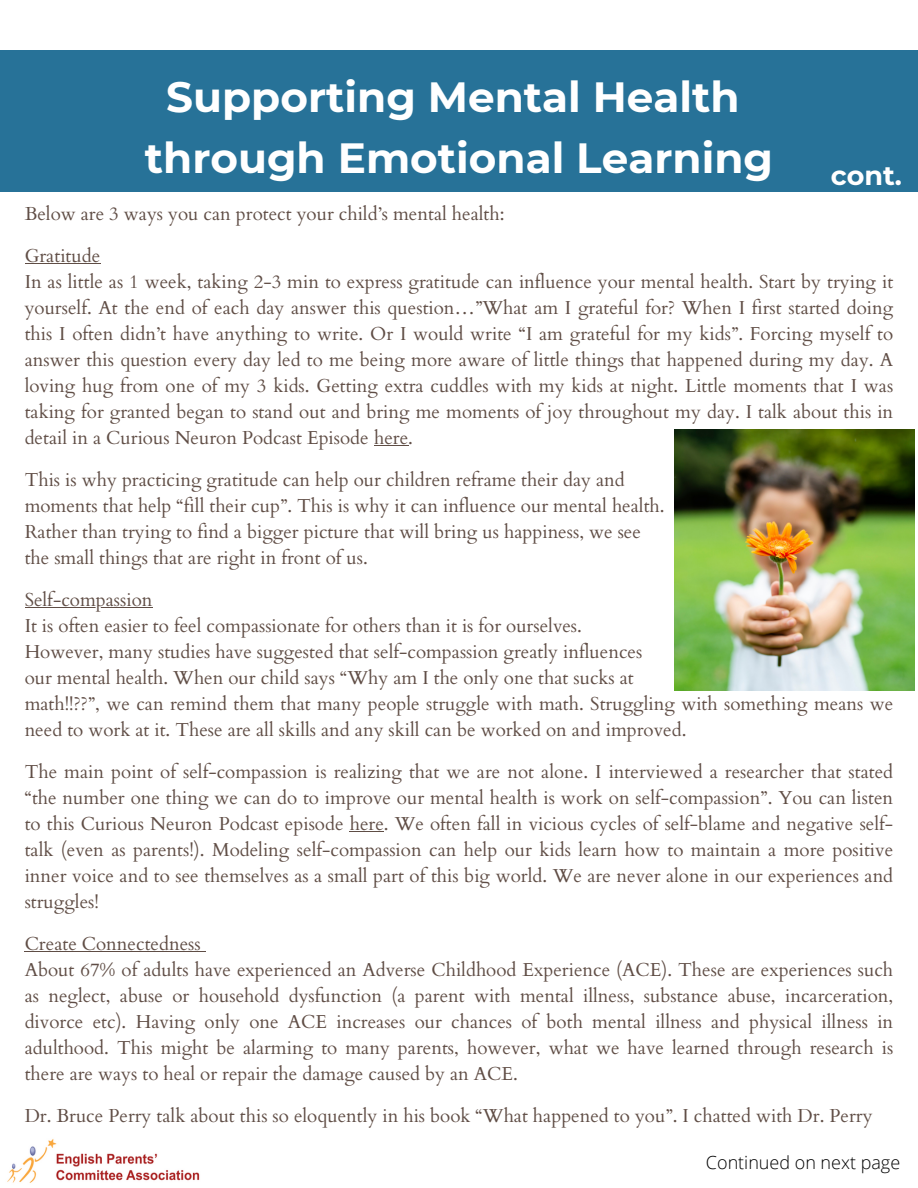
<style>
.page{position:relative;width:918px;height:1188px;background:#fff}
.page>*{position:absolute;margin:0;border:0;box-sizing:border-box;transform-origin:0 0}
.t1{font:700 42.15px "Montserrat";color:#fff}
.t2{font:700 27px "Montserrat";color:#fff}
.t3{font:18.75px/26px "Cardo";color:#382117}
.t4{font:300 18px "Open Sans";color:#000}
</style>
<div class="page">
<img style="left:7px;top:1139px;width:193px;height:44px">
<div style="left:0;top:51px;width:918px;height:141px;background:#277298"></div>
<hr style="left:25px;top:263px;width:75px;height:1px;background:#382117">
<hr style="left:374px;top:445px;width:34px;height:1px;background:#382117">
<hr style="left:25px;top:607px;width:128px;height:1px;background:#382117">
<hr style="left:350px;top:831px;width:34px;height:1px;background:#382117">
<hr style="left:25px;top:951px;width:176px;height:1px;background:#382117">
<img style="left:675px;top:430px;width:239px;height:261px">
<p class="t1" style="left:166px;top:71px;width:575px">Supporting Mental Health</p>
<p class="t1" style="left:145px;top:132px;width:630px">through Emotional Learning</p>
<p class="t2" style="left:831px;top:159px;width:73px">cont.</p>
<p class="t3" style="left:25px;top:202px;width:481px">Below are 3 ways you can protect your child’s mental health:</p>
<p class="t3" style="left:25px;top:244px;width:870px">Gratitude<br>In as little as 1 week, taking 2-3 min to express gratitude can influence your mental health. Start by trying it yourself. At the end of each day answer this question…”What am I grateful for? When I first started doing this I often didn’t have anything to write. Or I would write “I am grateful for my kids”. Forcing myself to answer this question every day led to me being more aware of little things that happened during my day. A loving hug from one of my 3 kids. Getting extra cuddles with my kids at night. Little moments that I was taking for granted began to stand out and bring me moments of joy throughout my day. I talk about this in detail in a Curious Neuron Podcast Episode here.</p>
<p class="t3" style="left:25px;top:468px;width:641px">This is why practicing gratitude can help our children reframe their day and moments that help “fill their cup”. This is why it can influence our mental health.<br>Rather than trying to find a bigger picture that will bring us happiness, we see the small things that are right in front of us.</p>
<p class="t3" style="left:25px;top:588px;width:870px">Self-compassion<br>It is often easier to feel compassionate for others than it is for ourselves.<br>However, many studies have suggested that self-compassion greatly influences<br>our mental health. When our child says “Why am I the only one that sucks at<br>math!!??”, we can remind them that many people struggle with math. Struggling with something means we need to work at it. These are all skills and any skill can be worked on and improved.</p>
<p class="t3" style="left:25px;top:760px;width:870px;text-align:justify">The main point of self-compassion is realizing that we are not alone. I interviewed a researcher that stated “the number one thing we can do to improve our mental health is work on self-compassion”. You can listen to this Curious Neuron Podcast episode here. We often fall in vicious cycles of self-blame and negative self&shy;talk (even as parents!). Modeling self-compassion can help our kids learn how to maintain a more positive inner voice and to see themselves as a small part of this big world. We are never alone in our experiences and struggles!</p>
<p class="t3" style="left:25px;top:932px;width:870px">Create Connectedness<br>About 67% of adults have experienced an Adverse Childhood Experience (ACE). These are experiences such as neglect, abuse or household dysfunction (a parent with mental illness, substance abuse, incarceration, divorce etc). Having only one ACE increases our chances of both mental illness and physical illness in adulthood. This might be alarming to many parents, however, what we have learned through research is there are ways to heal or repair the damage caused by an ACE.</p>
<p class="t3" style="left:25px;top:1104px;width:849px">Dr. Bruce Perry talk about this so eloquently in his book “What happened to you”. I chatted with Dr. Perry</p>
<p class="t4" style="left:706px;top:1150px;width:196px">Continued on next page</p>
</div>
